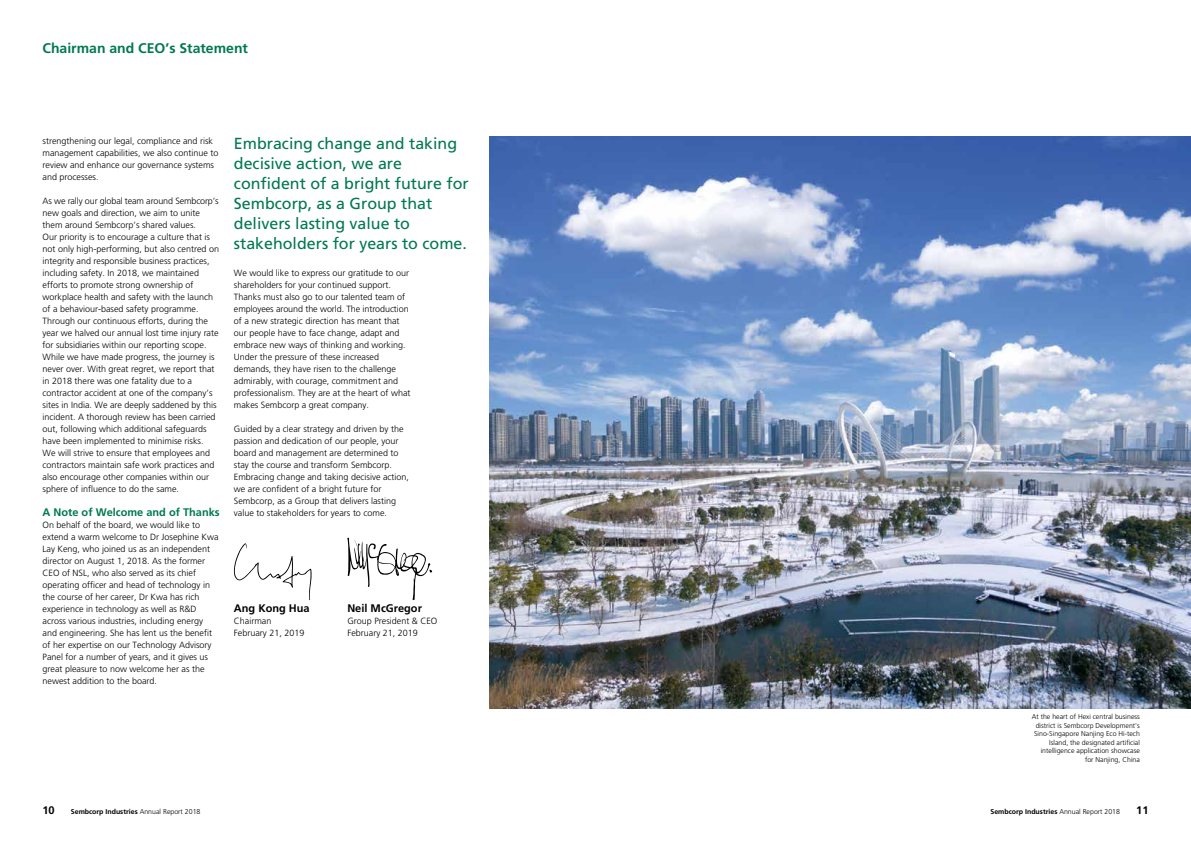
<style>
.page{position:relative;width:1191px;height:842px;background:#fff}
.page>*{position:absolute;margin:0;border:0;box-sizing:border-box;transform-origin:0 0}
.t1{font:16px/20px "Frutiger";color:#007852}
.t2{font:700 14px "Frutiger";color:#007852}
.t3{font:700 11px "Frutiger";color:#000}
.t4{font:700 11px "Frutiger";color:#007852}
.t5{font:300 9px/12px "Frutiger";color:#000}
.t6{font:300 7px/8.5px "Frutiger";color:#000;text-align:right}
.t7{font:700 7px "Frutiger";color:#000}
.s1{font-weight:300}
</style>
<div class="page">
<img style="left:489px;top:136px;width:702px;height:572px">
<svg style="left:234px;top:543px;width:77px;height:57px"></svg>
<svg style="left:347px;top:538px;width:85px;height:62px"></svg>
<h2 class="t2" style="left:43px;top:40px;width:207px">Chairman and CEO’s Statement</h2>
<p class="t5" style="left:43px;top:135px;width:178px">strengthening our legal, compliance and risk management capabilities, we also continue to review and enhance our governance systems and processes.</p>
<p class="t5" style="left:43px;top:195px;width:178px">As we rally our global team around Sembcorp’s new goals and direction, we aim to unite them around Sembcorp’s shared values.<br>Our priority is to encourage a culture that is not only high-performing, but also centred on integrity and responsible business practices, including safety. In 2018, we maintained efforts to promote strong ownership of workplace health and safety with the launch of a behaviour-based safety programme.<br>Through our continuous efforts, during the year we halved our annual lost time injury rate for subsidiaries within our reporting scope.<br>While we have made progress, the journey is never over. With great regret, we report that in 2018 there was one fatality due to a contractor accident at one of the company’s sites in India. We are deeply saddened by this incident. A thorough review has been carried out, following which additional safeguards have been implemented to minimise risks.<br>We will strive to ensure that employees and contractors maintain safe work practices and also encourage other companies within our sphere of influence to do the same.</p>
<p class="t4" style="left:43px;top:506px;width:179px">A Note of Welcome and of Thanks</p>
<p class="t5" style="left:43px;top:519px;width:178px">On behalf of the board, we would like to extend a warm welcome to Dr Josephine Kwa Lay Keng, who joined us as an independent director on August 1, 2018. As the former CEO of NSL, who also served as its chief operating officer and head of technology in the course of her career, Dr Kwa has rich experience in technology as well as R&amp;D across various industries, including energy and engineering. She has lent us the benefit of her expertise on our Technology Advisory Panel for a number of years, and it gives us great pleasure to now welcome her as the newest addition to the board.</p>
<h1 class="t1" style="left:234px;top:133px;width:236px">Embracing change and taking decisive action, we are confident of a bright future for<br>Sembcorp, as a Group that delivers lasting value to stakeholders for years to come.</h1>
<p class="t5" style="left:234px;top:267px;width:178px">We would like to express our gratitude to our shareholders for your continued support.<br>Thanks must also go to our talented team of employees around the world. The introduction of a new strategic direction has meant that our people have to face change, adapt and embrace new ways of thinking and working.<br>Under the pressure of these increased demands, they have risen to the challenge admirably, with courage, commitment and professionalism. They are at the heart of what makes Sembcorp a great company.</p>
<p class="t5" style="left:234px;top:423px;width:177px">Guided by a clear strategy and driven by the passion and dedication of our people, your board and management are determined to stay the course and transform Sembcorp.<br>Embracing change and taking decisive action, we are confident of a bright future for Sembcorp, as a Group that delivers lasting value to stakeholders for years to come.</p>
<p class="t3" style="left:234px;top:602px;width:77px">Ang Kong Hua</p>
<p class="t5" style="left:234px;top:615px;width:72px">Chairman<br>February 21, 2019</p>
<p class="t3" style="left:347px;top:602px;width:76px">Neil McGregor</p>
<p class="t5" style="left:347px;top:615px;width:92px">Group President &amp; CEO<br>February 21, 2019</p>
<p class="t6" style="left:1031px;top:712px;width:110px">At the heart of Hexi central business district is Sembcorp Development’s Sino-Singapore Nanjing Eco Hi-tech Island, the designated artificial intelligence application showcase for Nanjing, China</p>
<p class="t3" style="left:43px;top:803px;width:14px">10</p>
<p class="t7" style="left:71px;top:807px;width:131px">Sembcorp Industries <span class="s1">Annual Report 2018</span></p>
<p class="t7" style="left:990px;top:807px;width:131px">Sembcorp Industries <span class="s1">Annual Report 2018</span></p>
<p class="t3" style="left:1136px;top:803px;width:14px">11</p>
</div>
